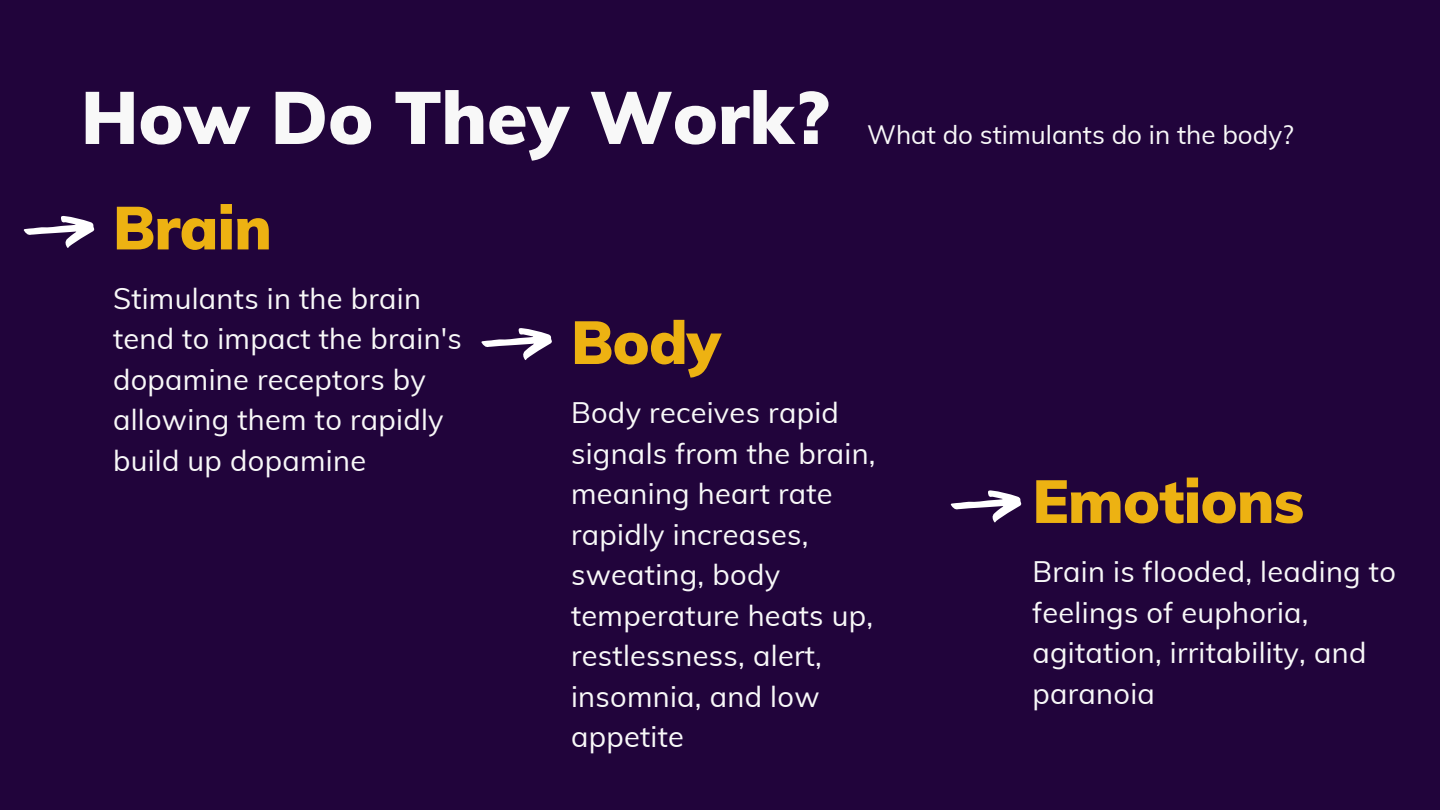
<style>
.page{position:relative;width:1440px;height:810px;background:#21043b}
.page>*{position:absolute;margin:0;border:0;box-sizing:border-box;transform-origin:0 0}
.t1{font:900 73.3px "Muli";color:#f8f8f8}
.t2{font:900 60px "Muli";letter-spacing:-.01em;color:#edb212}
.t3{font:29px/40.5px "Muli";letter-spacing:.01em;color:#f8f8f8}
.t4{font:26px "Muli";color:#f8f8f8}
</style>
<div class="page">
<svg style="left:23px;top:216px;width:71px;height:32px"></svg>
<svg style="left:481px;top:328px;width:71px;height:32px"></svg>
<svg style="left:950px;top:490px;width:71px;height:33px"></svg>
<p class="t1" style="left:81px;top:70px;width:749px">How Do They Work?</p>
<p class="t4" style="left:867px;top:118px;width:428px">What do stimulants do in the body?</p>
<p class="t2" style="left:113px;top:189px;width:160px">Brain</p>
<p class="t3" style="left:113px;top:278px;width:351px">Stimulants in the brain tend to impact the brain's dopamine receptors by allowing them to rapidly build up dopamine</p>
<p class="t2" style="left:571px;top:304px;width:151px">Body</p>
<p class="t3" style="left:571px;top:392px;width:306px">Body receives rapid signals from the brain, meaning heart rate rapidly increases, sweating, body temperature heats up, restlessness, alert, insomnia, and low appetite</p>
<p class="t2" style="left:1032px;top:463px;width:273px">Emotions</p>
<p class="t3" style="left:1032px;top:551px;width:365px">Brain is flooded, leading to feelings of euphoria, agitation, irritability, and paranoia</p>
</div>
